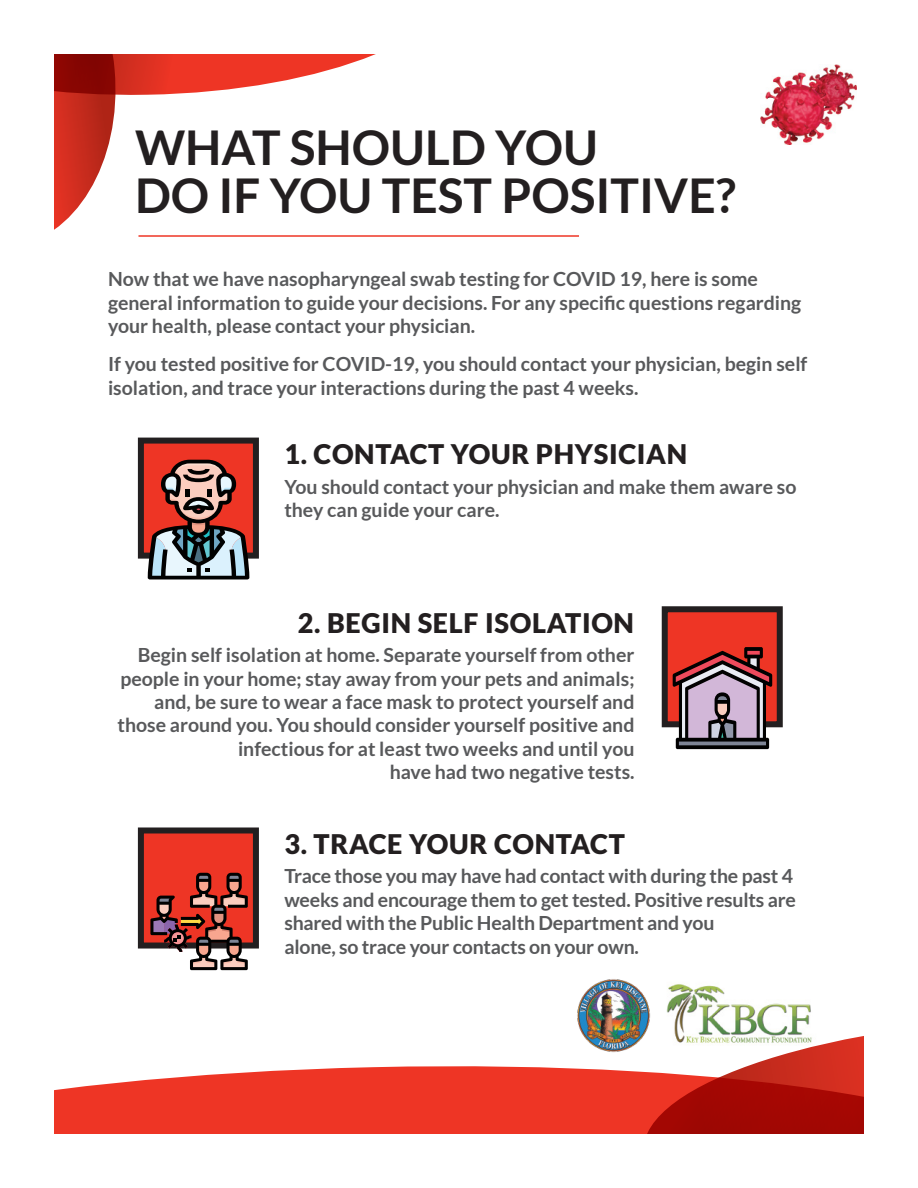
<style>
.page{position:relative;width:918px;height:1188px;background:#fff}
.page>*{position:absolute;margin:0;border:0;box-sizing:border-box;transform-origin:0 0}
.t1{font:700 48px/48px "Lato";color:#231f20}
.t2{font:900 27px "Lato";letter-spacing:.025em;color:#231f20}
.t3{font:700 19.5px/23.4px "Lato";color:#58595b}
</style>
<div class="page">
<img style="left:577px;top:979px;width:73px;height:73px">
<img style="left:666px;top:983px;width:145px;height:43px">
<div style="left:662px;top:606px;width:121px;height:121px;background:#ee3525;border:6px solid #231f20"></div>
<svg style="left:673px;top:647px;width:99px;height:102px"></svg>
<div style="left:138px;top:438px;width:121px;height:121px;background:#ee3525;border:6px solid #231f20"></div>
<svg style="left:148px;top:460px;width:101px;height:119px"></svg>
<div style="left:138px;top:827px;width:121px;height:122px;background:#ee3525;border:6px solid #231f20"></div>
<svg style="left:150px;top:873px;width:98px;height:97px"></svg>
<hr style="left:138px;top:235px;width:441px;height:2px;background:#ee3525">
<svg style="left:54px;top:54px;width:413px;height:183px"></svg>
<svg style="left:643px;top:1026px;width:221px;height:40px"></svg>
<svg style="left:54px;top:1066px;width:810px;height:68px"></svg>
<img style="left:761px;top:64px;width:95px;height:80px">
<h1 class="t1" style="left:135px;top:123px;width:602px">WHAT SHOULD YOU<br>DO IF YOU TEST POSITIVE?</h1>
<p class="t3" style="left:108px;top:267px;width:695px">Now that we have nasopharyngeal swab testing for COVID 19, here is some general information to guide your decisions. For any specific questions regarding your health, please contact your physician.</p>
<p class="t3" style="left:108px;top:352px;width:701px">If you tested positive for COVID-19, you should contact your physician, begin self isolation, and trace your interactions during the past 4 weeks.</p>
<h2 class="t2" style="left:284px;top:438px;width:404px">1. CONTACT YOUR PHYSICIAN</h2>
<p class="t3" style="left:284px;top:474px;width:514px">You should contact your physician and make them aware so they can guide your care.</p>
<h2 class="t2" style="left:298px;top:607px;width:338px">2. BEGIN SELF ISOLATION</h2>
<p class="t3" style="left:117px;top:643px;width:519px;text-align:right">Begin self isolation at home. Separate yourself from other people in your home; stay away from your pets and animals; and, be sure to wear a face mask to protect yourself and those around you. You should consider yourself positive and infectious for at least two weeks and until you<br>have had two negative tests.</p>
<h2 class="t2" style="left:284px;top:828px;width:342px">3. TRACE YOUR CONTACT</h2>
<p class="t3" style="left:284px;top:864px;width:513px">Trace those you may have had contact with during the past 4 weeks and encourage them to get tested. Positive results are shared with the Public Health Department and you<br>alone, so trace your contacts on your own.</p>
</div>
